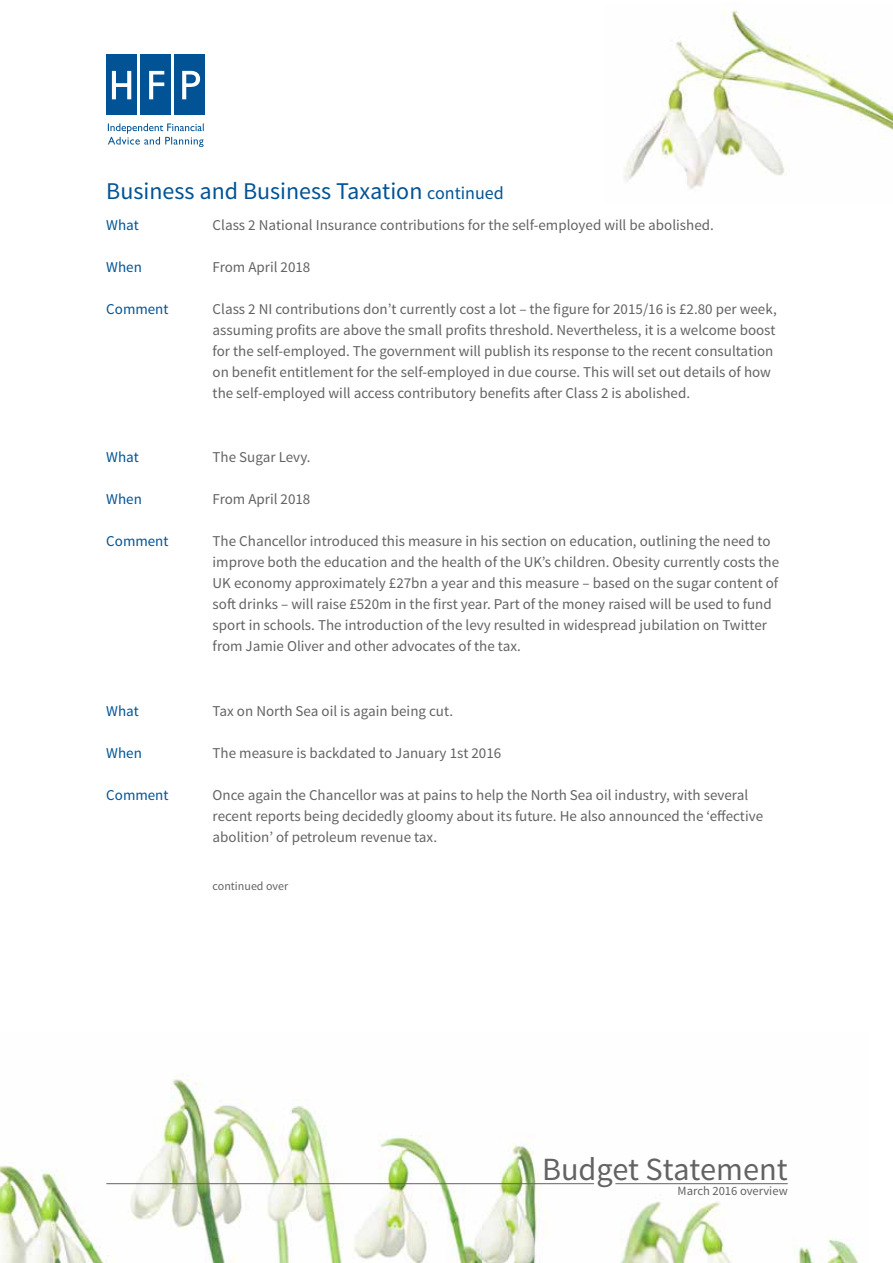
<style>
.page{position:relative;width:893px;height:1263px;background:#fff}
.page>*{position:absolute;margin:0;border:0;box-sizing:border-box;transform-origin:0 0}
.t1{font:32.4px "Source Sans Pro";color:#646363}
.t2{font:24px "Source Sans Pro";color:#015396}
.t3{font:15px/21px "Source Sans Pro";color:#646363}
.t4{font:15px "Source Sans Pro";color:#015396}
.t5{font:12.6px "Source Sans Pro";color:#646363}
.t6{font:12px "Source Sans Pro";color:#646363}
.s1{font-size:18px}
</style>
<div class="page">
<img style="left:0;top:1079px;width:859px;height:184px">
<hr style="left:615px;top:1183px;width:173px;height:1px;background:#646363">
<hr style="left:106px;top:1183px;width:488px;height:1px;background:#646363">
<img style="left:624px;top:10px;width:269px;height:179px">
<svg style="left:108px;top:123px;width:96px;height:24px"></svg>
<div style="left:106px;top:54px;width:31px;height:61px;background:#015396"></div>
<div style="left:140px;top:54px;width:31px;height:61px;background:#015396"></div>
<div style="left:175px;top:54px;width:30px;height:61px;background:#015396"></div>
<svg style="left:182px;top:71px;width:18px;height:28px"></svg>
<svg style="left:112px;top:71px;width:19px;height:28px"></svg>
<svg style="left:149px;top:71px;width:15px;height:28px"></svg>
<h2 class="t2" style="left:106px;top:176px;width:399px">Business and Business Taxation <span class="s1">continued</span></h2>
<p class="t4" style="left:106px;top:215px;width:34px">What</p>
<p class="t3" style="left:213px;top:214px;width:503px">Class 2 National Insurance contributions for the self-employed will be abolished.</p>
<p class="t4" style="left:106px;top:257px;width:37px">When</p>
<p class="t3" style="left:213px;top:256px;width:99px">From April 2018</p>
<p class="t4" style="left:106px;top:299px;width:64px">Comment</p>
<p class="t3" style="left:213px;top:298px;width:566px">Class 2 NI contributions don’t currently cost a lot – the figure for 2015/16 is £2.80 per week, assuming profits are above the small profits threshold. Nevertheless, it is a welcome boost for the self-employed. The government will publish its response to the recent consultation on benefit entitlement for the self-employed in due course. This will set out details of how the self-employed will access contributory benefits after Class 2 is abolished.</p>
<p class="t4" style="left:106px;top:448px;width:34px">What</p>
<p class="t3" style="left:213px;top:447px;width:99px">The Sugar Levy.</p>
<p class="t4" style="left:106px;top:490px;width:37px">When</p>
<p class="t3" style="left:213px;top:489px;width:99px">From April 2018</p>
<p class="t4" style="left:106px;top:532px;width:64px">Comment</p>
<p class="t3" style="left:213px;top:531px;width:568px">The Chancellor introduced this measure in his section on education, outlining the need to improve both the education and the health of the UK’s children. Obesity currently costs the UK economy approximately £27bn a year and this measure – based on the sugar content of soft drinks – will raise £520m in the first year. Part of the money raised will be used to fund sport in schools. The introduction of the levy resulted in widespread jubilation on Twitter from Jamie Oliver and other advocates of the tax.</p>
<p class="t4" style="left:106px;top:701px;width:34px">What</p>
<p class="t3" style="left:213px;top:700px;width:242px">Tax on North Sea oil is again being cut.</p>
<p class="t4" style="left:106px;top:743px;width:37px">When</p>
<p class="t3" style="left:213px;top:742px;width:290px">The measure is backdated to January 1st 2016</p>
<p class="t4" style="left:106px;top:785px;width:64px">Comment</p>
<p class="t3" style="left:213px;top:784px;width:552px">Once again the Chancellor was at pains to help the North Sea oil industry, with several recent reports being decidedly gloomy about its future. He also announced the ‘effective abolition’ of petroleum revenue tax.</p>
<p class="t6" style="left:213px;top:878px;width:77px">continued over</p>
<h1 class="t1" style="left:542px;top:1149px;width:247px">Budget Statement</h1>
<p class="t5" style="left:677px;top:1183px;width:112px">March 2016 overview</p>
</div>
